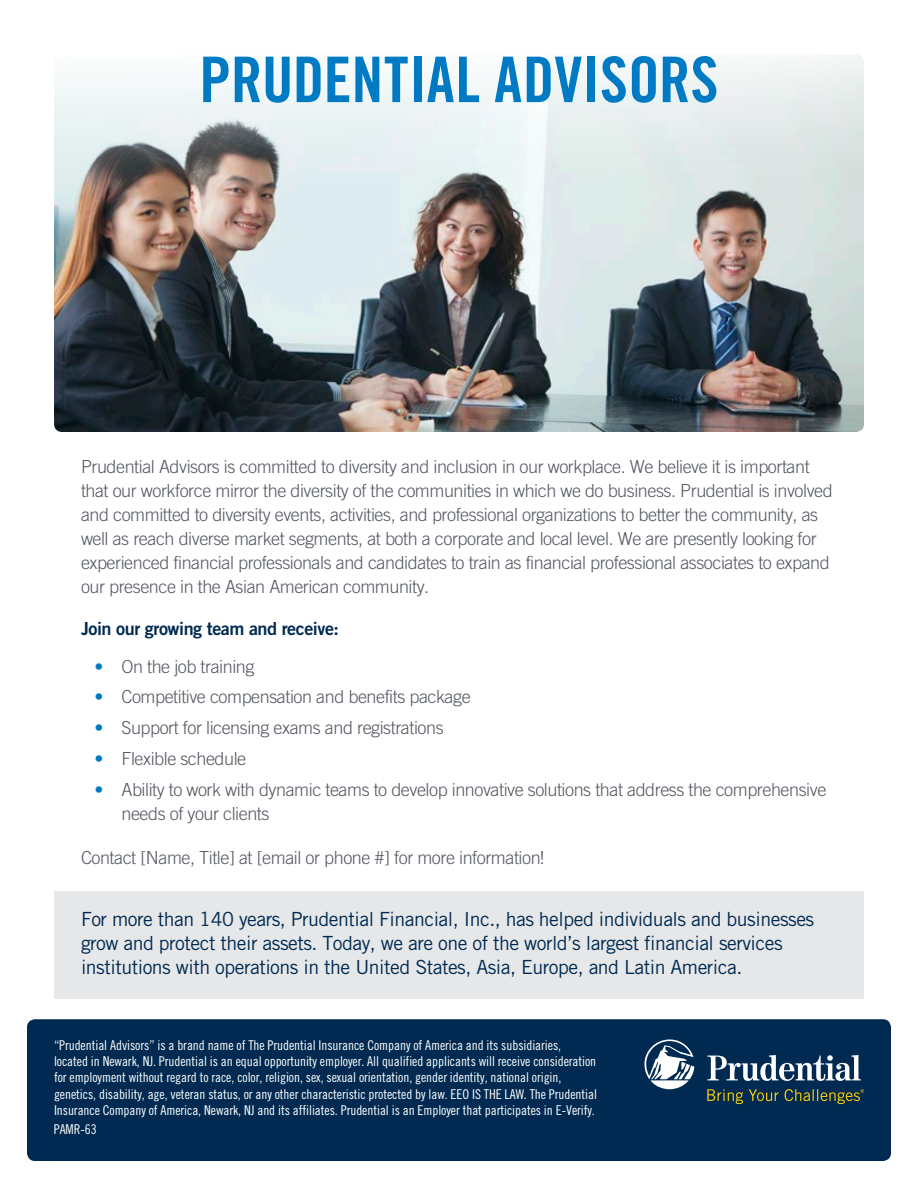
<style>
.page{position:relative;width:918px;height:1188px;background:#fff}
.page>*{position:absolute;margin:0;border:0;box-sizing:border-box;transform-origin:0 0}
.t1{font:63px "Trade Gothic Bold Cond Twenty";color:#007bc3}
.t2{font:19.5px/24px "Trade Gothic";letter-spacing:-.025em;color:#002a51}
.t3{font:300 18px/24px "Trade Gothic";letter-spacing:-.025em;color:#535860}
.t4{font:18px "Trade Gothic Bold Two";letter-spacing:-.025em;color:#002a51}
.t5{font:13.5px/16.2px "Trade Gothic Cond Eighteen";letter-spacing:-.005em;color:#fff}
.s1{color:#007bc3}
</style>
<div class="page">
<div style="left:54px;top:891px;width:810px;height:108px;background:#e6e7e9"></div>
<div style="left:27px;top:1019px;width:864px;height:142px;background:#002a51;border-radius:8px"></div>
<img style="left:54px;top:55px;width:810px;height:377px">
<svg style="left:644px;top:1040px;width:220px;height:64px"></svg>
<p class="t1" style="left:199px;top:41px;width:521px">PRUDENTIAL ADVISORS</p>
<p class="t3" style="left:81px;top:455px;width:753px">Prudential Advisors is committed to diversity and inclusion in our workplace. We believe it is important that our workforce mirror the diversity of the communities in which we do business. Prudential is involved and committed to diversity events, activities, and professional organizations to better the community, as well as reach diverse market segments, at both a corporate and local level. We are presently looking for experienced financial professionals and candidates to train as financial professional associates to expand our presence in the Asian American community.</p>
<p class="t4" style="left:81px;top:617px;width:260px">Join our growing team and receive:</p>
<p class="t3" style="left:94px;top:654px;width:161px"><span class="s1">•</span> On the job training</p>
<p class="t3" style="left:94px;top:685px;width:378px"><span class="s1">•</span> Competitive compensation and benefits package</p>
<p class="t3" style="left:94px;top:715px;width:351px"><span class="s1">•</span> Support for licensing exams and registrations</p>
<p class="t3" style="left:94px;top:746px;width:153px"><span class="s1">•</span> Flexible schedule</p>
<p class="t3" style="left:122px;top:777px;width:706px;text-indent:-27px"><span class="s1">•</span> Ability to work with dynamic teams to develop innovative solutions that address the comprehensive needs of your clients</p>
<p class="t3" style="left:81px;top:845px;width:465px">Contact [Name, Title] at [email or phone #] for more information!</p>
<p class="t2" style="left:81px;top:907px;width:735px">For more than 140 years, Prudential Financial, Inc., has helped individuals and businesses grow and protect their assets. Today, we are one of the world’s largest financial services institutions with operations in the United States, Asia, Europe, and Latin America.</p>
<p class="t5" style="left:54px;top:1037px;width:545px">“Prudential Advisors” is a brand name of The Prudential Insurance Company of America and its subsidiaries, located in Newark, NJ. Prudential is an equal opportunity employer. All qualified applicants will receive consideration for employment without regard to race, color, religion, sex, sexual orientation, gender identity, national origin, genetics, disability, age, veteran status, or any other characteristic protected by law. EEO IS THE LAW. The Prudential Insurance Company of America, Newark, NJ and its affiliates. Prudential is an Employer that participates in E-Verify.</p>
<p class="t5" style="left:54px;top:1121px;width:45px">PAMR-63</p>
</div>
